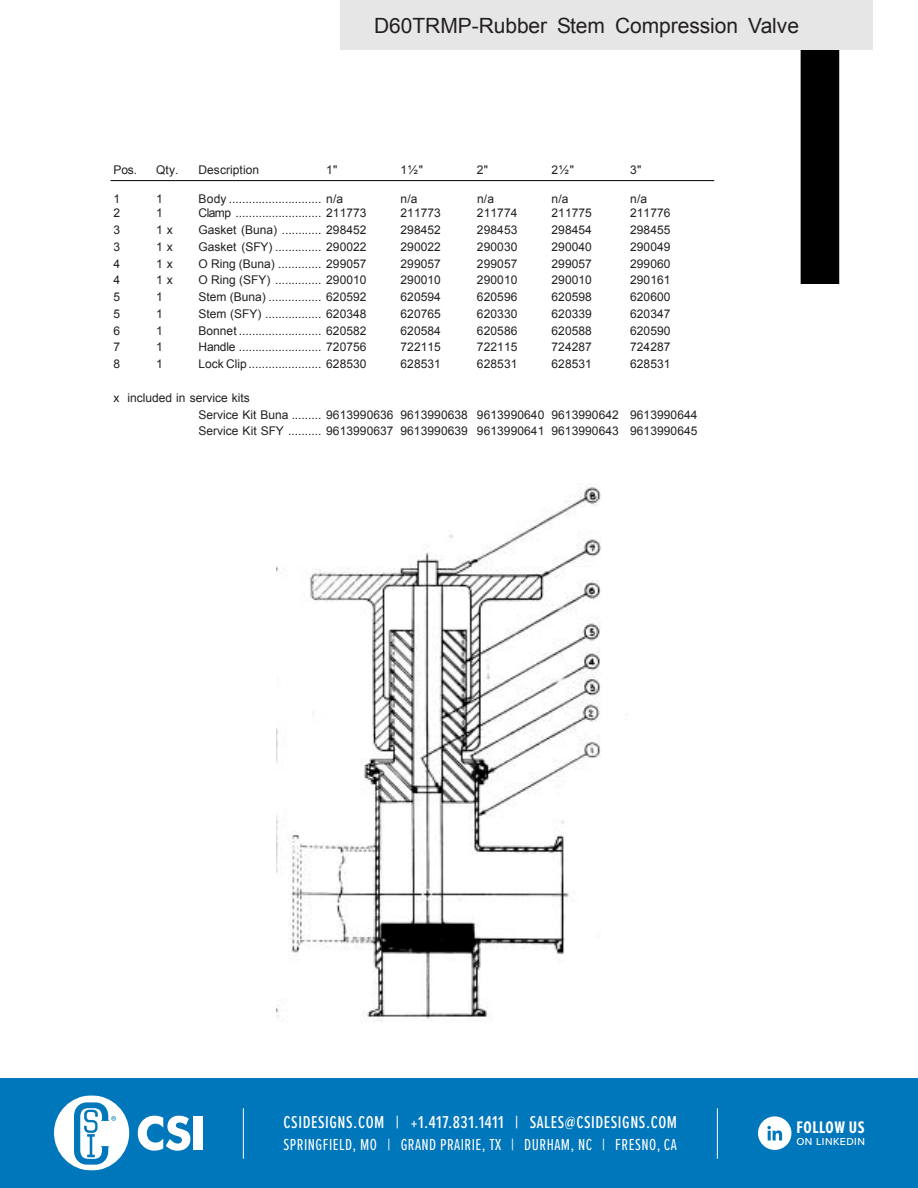
<style>
.page{position:relative;width:918px;height:1188px;background:#fff}
.page>*{position:absolute;margin:0;border:0;box-sizing:border-box;transform-origin:0 0}
.t1{font:21px "Arial";letter-spacing:-.005em;color:#231f20}
.t2{font:500 17.85px "Proxima Nova Ex Cn";letter-spacing:.03em;color:#fff}
.t3{font:700 17.4px "Proxima Nova Ex Cn";letter-spacing:.03em;color:#fff}
.t4{font:16.5px "Proxima Nova Ex Cn";letter-spacing:.03em;color:#fff}
.t5{font:12px/16.8px "Arial";letter-spacing:.01em;color:#231f20}
.t6{font:500 10.5px "Proxima Nova";letter-spacing:.04em;color:#fff}
</style>
<div class="page">
<div style="left:0;top:1078px;width:918px;height:110px;background:#0076bb"></div>
<hr style="left:243px;top:1108px;width:1px;height:51px;background:#fff">
<hr style="left:717px;top:1108px;width:1px;height:51px;background:#fff">
<svg style="left:54px;top:1095px;width:75px;height:76px"></svg>
<svg style="left:138px;top:1116px;width:52px;height:35px"></svg>
<div style="left:194px;top:1116px;width:9px;height:34px;background:#fff"></div>
<svg style="left:758px;top:1116px;width:33px;height:34px"></svg>
<div style="left:801px;top:50px;width:38px;height:234px;background:#000"></div>
<div style="left:340px;top:0;width:533px;height:50px;background:#e6e6e6"></div>
<hr style="left:111px;top:180px;width:603px;height:1px;background:#000">
<img style="left:276px;top:487px;width:351px;height:535px">
<h1 class="t1" style="left:374px;top:12px;width:426px">D60TRMP-Rubber Stem Compression Valve</h1>
<p class="t5" style="left:114px;top:161px;width:25px">Pos.</p>
<p class="t5" style="left:156px;top:161px;width:24px">Qty.</p>
<p class="t5" style="left:199px;top:161px;width:62px">Description</p>
<p class="t5" style="left:326px;top:161px;width:13px">1"</p>
<p class="t5" style="left:400px;top:161px;width:24px">1½"</p>
<p class="t5" style="left:477px;top:161px;width:13px">2"</p>
<p class="t5" style="left:552px;top:161px;width:24px">2½"</p>
<p class="t5" style="left:630px;top:161px;width:13px">3"</p>
<p class="t5" style="left:114px;top:190px;width:8px">1</p>
<p class="t5" style="left:156px;top:190px;width:8px">1</p>
<p class="t5" style="left:199px;top:190px;width:146px">Body ............................ n/a</p>
<p class="t5" style="left:401px;top:190px;width:18px">n/a</p>
<p class="t5" style="left:477px;top:190px;width:18px">n/a</p>
<p class="t5" style="left:552px;top:190px;width:18px">n/a</p>
<p class="t5" style="left:630px;top:190px;width:18px">n/a</p>
<p class="t5" style="left:114px;top:205px;width:8px">2</p>
<p class="t5" style="left:156px;top:205px;width:8px">1</p>
<p class="t5" style="left:199px;top:205px;width:170px">Clamp .......................... 211773</p>
<p class="t5" style="left:400px;top:205px;width:42px">211773</p>
<p class="t5" style="left:477px;top:205px;width:42px">211774</p>
<p class="t5" style="left:551px;top:205px;width:42px">211775</p>
<p class="t5" style="left:630px;top:205px;width:42px">211776</p>
<p class="t5" style="left:114px;top:221px;width:8px">3</p>
<p class="t5" style="left:156px;top:221px;width:18px">1 x</p>
<p class="t5" style="left:199px;top:221px;width:170px">Gasket (Buna) ............ 298452</p>
<p class="t5" style="left:400px;top:221px;width:42px">298452</p>
<p class="t5" style="left:477px;top:221px;width:42px">298453</p>
<p class="t5" style="left:551px;top:221px;width:42px">298454</p>
<p class="t5" style="left:630px;top:221px;width:42px">298455</p>
<p class="t5" style="left:114px;top:238px;width:8px">3</p>
<p class="t5" style="left:156px;top:238px;width:18px">1 x</p>
<p class="t5" style="left:199px;top:238px;width:170px">Gasket (SFY) .............. 290022</p>
<p class="t5" style="left:400px;top:238px;width:42px">290022</p>
<p class="t5" style="left:477px;top:238px;width:42px">290030</p>
<p class="t5" style="left:551px;top:238px;width:42px">290040</p>
<p class="t5" style="left:630px;top:238px;width:42px">290049</p>
<p class="t5" style="left:114px;top:255px;width:8px">4</p>
<p class="t5" style="left:156px;top:255px;width:18px">1 x</p>
<p class="t5" style="left:199px;top:255px;width:170px">O Ring (Buna) ............. 299057</p>
<p class="t5" style="left:400px;top:255px;width:42px">299057</p>
<p class="t5" style="left:477px;top:255px;width:42px">299057</p>
<p class="t5" style="left:551px;top:255px;width:42px">299057</p>
<p class="t5" style="left:630px;top:255px;width:42px">299060</p>
<p class="t5" style="left:114px;top:272px;width:8px">4</p>
<p class="t5" style="left:156px;top:272px;width:18px">1 x</p>
<p class="t5" style="left:199px;top:272px;width:170px">O Ring (SFY) .............. 290010</p>
<p class="t5" style="left:400px;top:272px;width:42px">290010</p>
<p class="t5" style="left:477px;top:272px;width:42px">290010</p>
<p class="t5" style="left:551px;top:272px;width:42px">290010</p>
<p class="t5" style="left:630px;top:272px;width:42px">290161</p>
<p class="t5" style="left:114px;top:289px;width:8px">5</p>
<p class="t5" style="left:156px;top:289px;width:8px">1</p>
<p class="t5" style="left:199px;top:289px;width:170px">Stem (Buna) ................ 620592</p>
<p class="t5" style="left:400px;top:289px;width:42px">620594</p>
<p class="t5" style="left:477px;top:289px;width:42px">620596</p>
<p class="t5" style="left:551px;top:289px;width:42px">620598</p>
<p class="t5" style="left:630px;top:289px;width:42px">620600</p>
<p class="t5" style="left:114px;top:305px;width:8px">5</p>
<p class="t5" style="left:156px;top:305px;width:8px">1</p>
<p class="t5" style="left:199px;top:305px;width:170px">Stem (SFY) ................. 620348</p>
<p class="t5" style="left:400px;top:305px;width:42px">620765</p>
<p class="t5" style="left:477px;top:305px;width:42px">620330</p>
<p class="t5" style="left:551px;top:305px;width:42px">620339</p>
<p class="t5" style="left:630px;top:305px;width:42px">620347</p>
<p class="t5" style="left:114px;top:322px;width:8px">6</p>
<p class="t5" style="left:156px;top:322px;width:8px">1</p>
<p class="t5" style="left:199px;top:322px;width:170px">Bonnet ......................... 620582</p>
<p class="t5" style="left:400px;top:322px;width:42px">620584</p>
<p class="t5" style="left:477px;top:322px;width:42px">620586</p>
<p class="t5" style="left:551px;top:322px;width:42px">620588</p>
<p class="t5" style="left:630px;top:322px;width:42px">620590</p>
<p class="t5" style="left:114px;top:339px;width:8px">7</p>
<p class="t5" style="left:156px;top:339px;width:8px">1</p>
<p class="t5" style="left:199px;top:339px;width:170px">Handle ......................... 720756</p>
<p class="t5" style="left:400px;top:339px;width:42px">722115</p>
<p class="t5" style="left:477px;top:339px;width:42px">722115</p>
<p class="t5" style="left:551px;top:339px;width:42px">724287</p>
<p class="t5" style="left:630px;top:339px;width:42px">724287</p>
<p class="t5" style="left:114px;top:356px;width:8px">8</p>
<p class="t5" style="left:156px;top:356px;width:8px">1</p>
<p class="t5" style="left:199px;top:356px;width:170px">Lock Clip ...................... 628530</p>
<p class="t5" style="left:400px;top:356px;width:42px">628531</p>
<p class="t5" style="left:477px;top:356px;width:42px">628531</p>
<p class="t5" style="left:551px;top:356px;width:42px">628531</p>
<p class="t5" style="left:630px;top:356px;width:42px">628531</p>
<p class="t5" style="left:199px;top:389px;width:501px;text-indent:-85px">x included in service kits<br>Service Kit Buna ......... 9613990636 9613990638 9613990640 9613990642 9613990644<br>Service Kit SFY .......... 9613990637 9613990639 9613990641 9613990643 9613990645</p>
<h2 class="t2" style="left:284px;top:1110px;width:395px">CSIDESIGNS.COM | +1.417.831.1411 | SALES@CSIDESIGNS.COM</h2>
<h3 class="t3" style="left:796px;top:1114px;width:70px">FOLLOW US</h3>
<p class="t6" style="left:796px;top:1134px;width:70px">ON LINKEDIN</p>
<h3 class="t4" style="left:284px;top:1132px;width:395px">SPRINGFIELD, MO | GRAND PRAIRIE, TX | DURHAM, NC | FRESNO, CA</h3>
</div>
